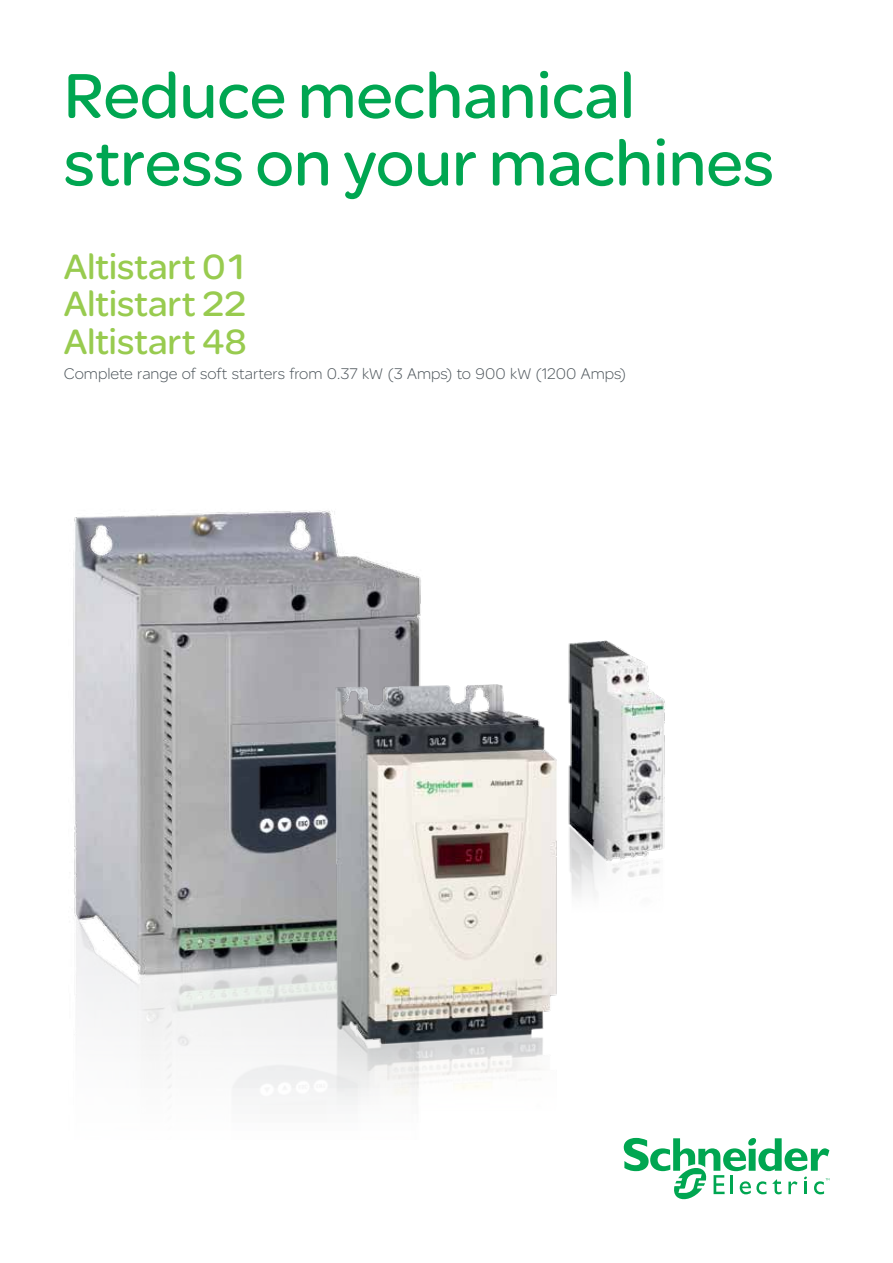
<style>
.page{position:relative;width:893px;height:1263px;background:#fff}
.page>*{position:absolute;margin:0;border:0;box-sizing:border-box;transform-origin:0 0}
.t1{font:67.5px/67.5px "SE Optimist";color:#00a651}
.t2{font:37.5px/37.5px "SE Optimist";letter-spacing:-.005em;color:#98cb4f;text-align:justify}
.t3{font:300 16.5px "SE Optimist";color:#4d555b}
</style>
<div class="page">
<img style="left:568px;top:640px;width:97px;height:256px">
<img style="left:73px;top:510px;width:348px;height:595px">
<img style="left:334px;top:685px;width:223px;height:420px">
<svg style="left:624px;top:1138px;width:205px;height:61px"></svg>
<h1 class="t1" style="left:64px;top:60px;width:712px">Reduce mechanical stress on your machines</h1>
<h2 class="t2" style="left:64px;top:247px;width:184px">Altistart 01<br>Altistart 22<br>Altistart 48</h2>
<p class="t3" style="left:64px;top:363px;width:564px">Complete range of soft starters from 0.37 kW (3 Amps) to 900 kW (1200 Amps)</p>
</div>
